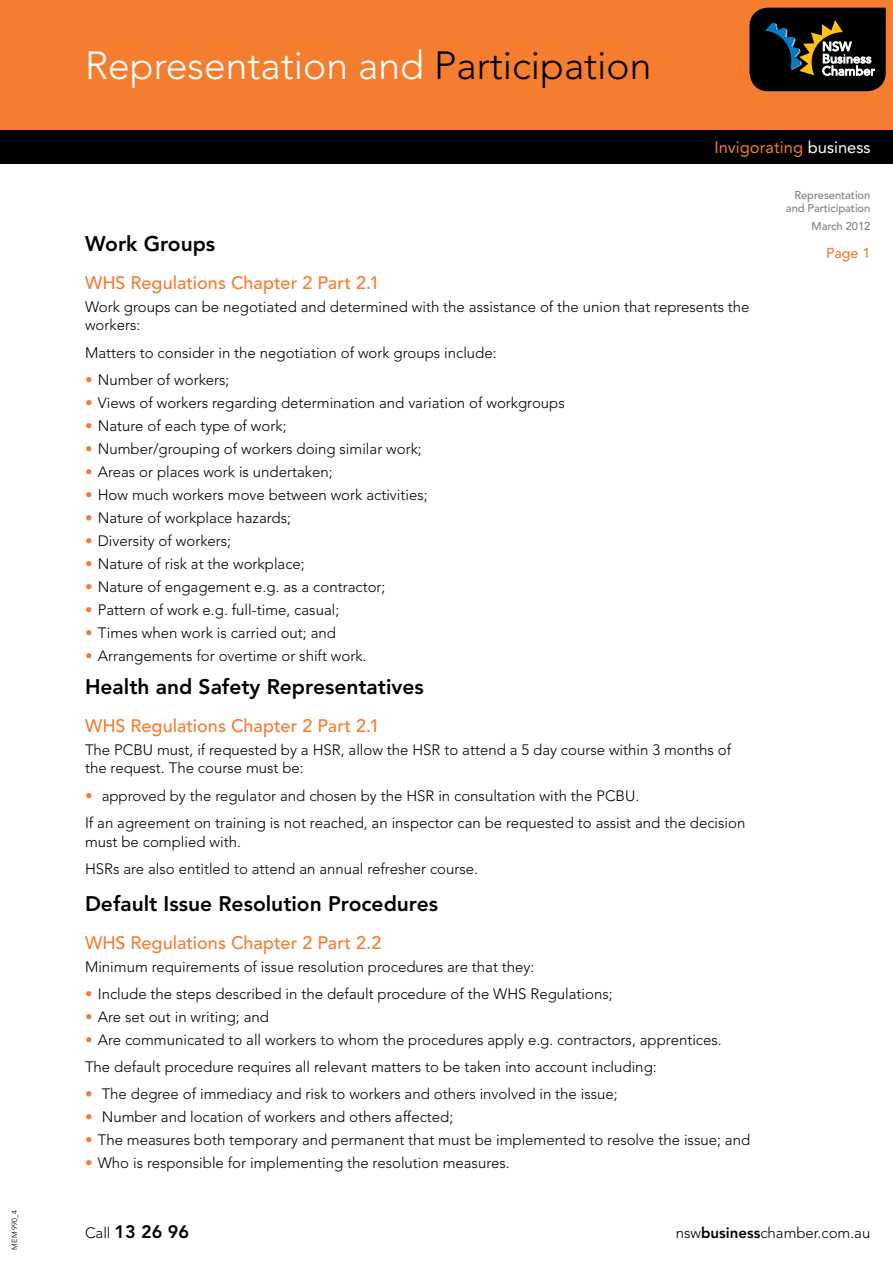
<style>
.page{position:relative;width:893px;height:1263px;background:#fff}
.page>*{position:absolute;margin:0;border:0;box-sizing:border-box;transform-origin:0 0}
.t1{font:300 39px "Avenir";color:#fff}
.t2{font:800 21px "Avenir";color:#000}
.t3{font:500 18px "Avenir";color:#f47d30}
.t4{font:800 18px "Avenir";color:#000}
.t5{font:16.5px "Avenir";color:#f47d30}
.t6{font:300 15px/27.3px "Avenir";color:#000}
.t7{font:500 14.25px "Avenir";color:#f47d30}
.t8{font:500 11.25px/13.5px "Avenir";letter-spacing:-.01em;color:#808285;text-align:right}
.t9{font:300 7.5px "Avenir";color:#000}
.s1{color:#000}
.s2{color:#fff}
.s3{color:#f47d30}
.s4{font-weight:300;font-size:15px}
.s5{font-weight:800}
</style>
<div class="page">
<div style="left:0;top:0;width:893px;height:164px;background:#f47d30"></div>
<svg style="left:749px;top:8px;width:137px;height:83px;background:#222119"></svg>
<div style="left:0;top:130px;width:893px;height:34px;background:#000"></div>
<p class="t9" style="left:10px;top:1249px;width:41px;rotate:-90deg">MEM 990_4</p>
<h1 class="t1" style="left:85px;top:43px;width:568px">Representation and <span class="s1">Participation</span></h1>
<h2 class="t2" style="left:85px;top:231px;width:132px">Work Groups</h2>
<p class="t5" style="left:714px;top:138px;width:157px">Invigorating <span class="s2">business</span></p>
<p class="t8" style="left:786px;top:189px;width:86px">Representation and Participation</p>
<p class="t8" style="left:812px;top:220px;width:60px">March 2012</p>
<p class="t7" style="left:826px;top:245px;width:46px">Page 1</p>
<p class="t3" style="left:85px;top:272px;width:296px">WHS Regulations Chapter 2 Part 2.1</p>
<p class="t6" style="left:85px;top:297px;width:666px;line-height:18.8px">Work groups can be negotiated and determined with the assistance of the union that represents the workers:</p>
<p class="t6" style="left:85px;top:339px;width:413px">Matters to consider in the negotiation of work groups include:</p>
<p class="t6" style="left:85px;top:366px;width:146px"><span class="s3">•</span> Number of workers;</p>
<p class="t6" style="left:85px;top:389px;width:481px"><span class="s3">•</span> Views of workers regarding determination and variation of workgroups</p>
<p class="t6" style="left:85px;top:412px;width:203px"><span class="s3">•</span> Nature of each type of work;</p>
<p class="t6" style="left:85px;top:435px;width:338px"><span class="s3">•</span> Number/grouping of workers doing similar work;</p>
<p class="t6" style="left:85px;top:458px;width:249px"><span class="s3">•</span> Areas or places work is undertaken;</p>
<p class="t6" style="left:85px;top:481px;width:344px"><span class="s3">•</span> How much workers move between work activities;</p>
<p class="t6" style="left:85px;top:504px;width:207px"><span class="s3">•</span> Nature of workplace hazards;</p>
<p class="t6" style="left:85px;top:527px;width:148px"><span class="s3">•</span> Diversity of workers;</p>
<p class="t6" style="left:85px;top:550px;width:221px"><span class="s3">•</span> Nature of risk at the workplace;</p>
<p class="t6" style="left:85px;top:573px;width:302px"><span class="s3">•</span> Nature of engagement e.g. as a contractor;</p>
<p class="t6" style="left:85px;top:596px;width:256px"><span class="s3">•</span> Pattern of work e.g. full-time, casual;</p>
<p class="t6" style="left:85px;top:619px;width:253px"><span class="s3">•</span> Times when work is carried out; and</p>
<p class="t6" style="left:85px;top:642px;width:283px"><span class="s3">•</span> Arrangements for overtime or shift work.</p>
<h2 class="t2" style="left:85px;top:674px;width:340px">Health and Safety Representatives</h2>
<p class="t3" style="left:85px;top:715px;width:296px">WHS Regulations Chapter 2 Part 2.1</p>
<p class="t6" style="left:85px;top:740px;width:648px;line-height:18.8px">The PCBU must, if requested by a HSR, allow the HSR to attend a 5 day course within 3 months of the request. The course must be:</p>
<p class="t6" style="left:85px;top:782px;width:662px"><span class="s3">•</span> approved by the regulator and chosen by the HSR in consultation with the PCBU.<br>If an agreement on training is not reached, an inspector can be requested to assist and the decision</p>
<p class="t6" style="left:85px;top:828px;width:395px">must be complied with.<br>HSRs are also entitled to attend an annual refresher course.</p>
<h2 class="t2" style="left:85px;top:891px;width:355px">Default Issue Resolution Procedures</h2>
<p class="t3" style="left:85px;top:932px;width:298px">WHS Regulations Chapter 2 Part 2.2</p>
<p class="t6" style="left:85px;top:953px;width:451px">Minimum requirements of issue resolution procedures are that they:</p>
<p class="t6" style="left:85px;top:980px;width:529px"><span class="s3">•</span> Include the steps described in the default procedure of the WHS Regulations;</p>
<p class="t6" style="left:85px;top:1003px;width:185px"><span class="s3">•</span> Are set out in writing; and</p>
<p class="t6" style="left:85px;top:1026px;width:638px"><span class="s3">•</span> Are communicated to all workers to whom the procedures apply e.g. contractors, apprentices.<br>The default procedure requires all relevant matters to be taken into account including:</p>
<p class="t6" style="left:85px;top:1080px;width:534px"><span class="s3">•</span> The degree of immediacy and risk to workers and others involved in the issue;</p>
<p class="t6" style="left:85px;top:1103px;width:370px"><span class="s3">•</span> Number and location of workers and others affected;</p>
<p class="t6" style="left:85px;top:1126px;width:667px"><span class="s3">•</span> The measures both temporary and permanent that must be implemented to resolve the issue; and</p>
<p class="t6" style="left:85px;top:1149px;width:426px"><span class="s3">•</span> Who is responsible for implementing the resolution measures.</p>
<p class="t4" style="left:85px;top:1221px;width:106px"><span class="s4">Call</span> 13 26 96</p>
<p class="t6" style="left:676px;top:1219px;width:196px">nsw<span class="s5">business</span>chamber.com.au</p>
</div>
